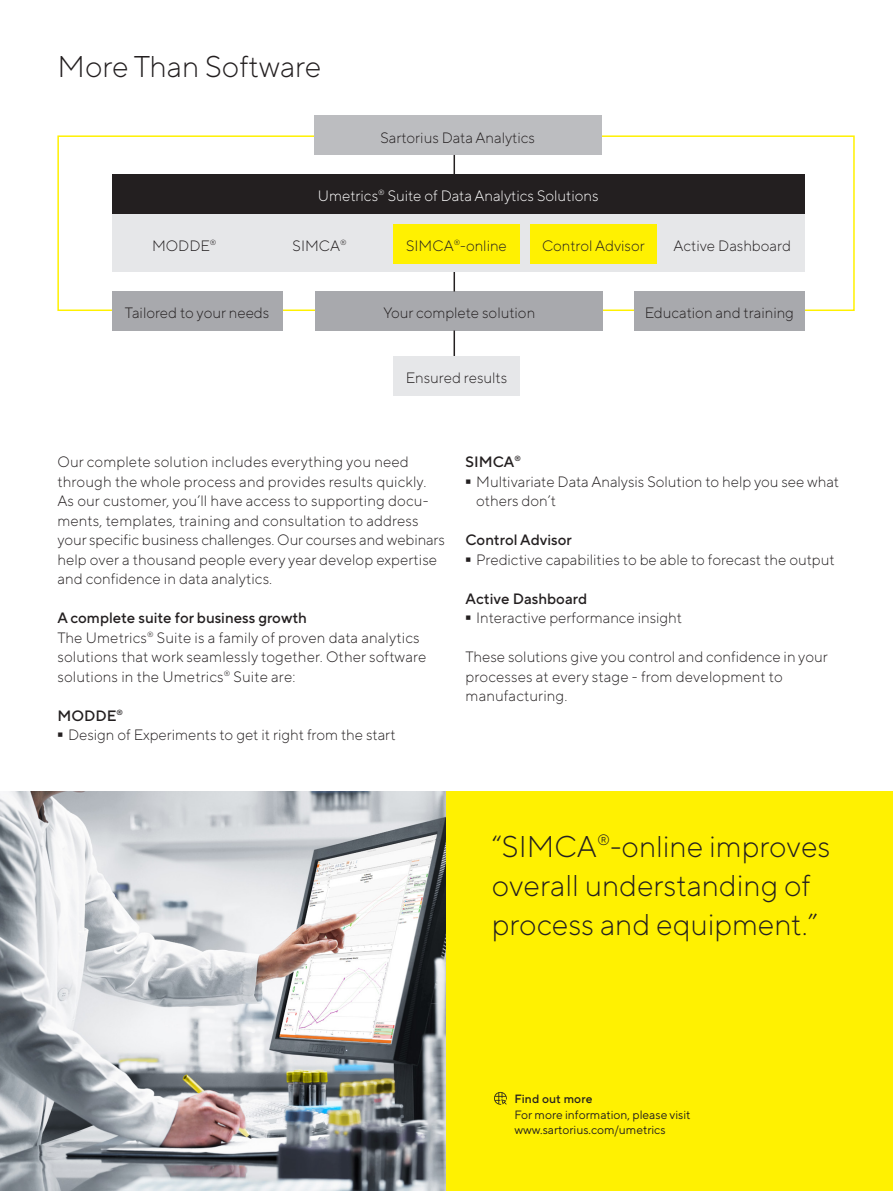
<style>
.page{position:relative;width:893px;height:1191px;background:#fff}
.page>*{position:absolute;margin:0;border:0;box-sizing:border-box;transform-origin:0 0}
.t1{font:300 95.25px "TT Norms Pro";color:#231f20;scale:.16 1}
.Head_03_black{font:300 30px/39px "TT Norms Pro";color:#231f20}
.Body_Light_black{font:300 15px/19.5px "TT Norms Pro";color:#231f20}
.Head_05_black{font:500 15px "TT Norms Pro";color:#231f20}
.Body_Light_black-2{font:300 15px "TT Norms Pro";color:#fff}
.Caption_8pt{font:12px/15.6px "TT Norms Pro";color:#231f20}
.Caption_8pt_Medium{font:500 12px "TT Norms Pro";letter-spacing:.01em;color:#231f20}
.Body_Light_black-3{font:300 7.5px "TT Norms Pro";color:#231f20}
</style>
<div class="page">
<img style="left:0;top:791px;width:446px;height:400px">
<div style="left:446px;top:791px;width:447px;height:400px;background:#fff101"></div>
<div style="left:57px;top:135px;width:798px;height:176px;background:#fff;border:2px solid #fff101"></div>
<div style="left:112px;top:213px;width:692px;height:59px;background:#e6e7e9"></div>
<div style="left:314px;top:116px;width:288px;height:39px;background:#bcbdc0"></div>
<div style="left:112px;top:174px;width:692px;height:39px;background:#231f20"></div>
<div style="left:393px;top:224px;width:127px;height:39px;background:#fff101"></div>
<div style="left:530px;top:224px;width:126px;height:39px;background:#fff101"></div>
<div style="left:315px;top:291px;width:288px;height:39px;background:#a8a9ad"></div>
<div style="left:634px;top:291px;width:170px;height:39px;background:#a8a9ad"></div>
<div style="left:112px;top:291px;width:170px;height:39px;background:#a8a9ad"></div>
<svg style="left:454px;top:155px;width:1px;height:19px"></svg>
<svg style="left:454px;top:272px;width:1px;height:19px"></svg>
<hr style="left:454px;top:330px;width:1px;height:39px;background:#231f20">
<div style="left:393px;top:356px;width:127px;height:39px;background:#e6e7e9"></div>
<svg style="left:494px;top:1092px;width:13px;height:13px"></svg>
<p class="Head_03_black" style="left:57px;top:45px;width:265px">More Than Software</p>
<p class="Body_Light_black" style="left:380px;top:126px;width:156px">Sartorius Data Analytics</p>
<p class="Body_Light_black-2" style="left:318px;top:185px;width:282px">Umetrics<sup>®</sup> Suite of Data Analytics Solutions</p>
<p class="Body_Light_black" style="left:152px;top:235px;width:66px">MODDE<sup>®</sup></p>
<p class="Body_Light_black" style="left:406px;top:235px;width:102px">SIMCA<sup>®</sup>-online</p>
<p class="Body_Light_black" style="left:293px;top:235px;width:49px">SIMCA</p>
<p class="Body_Light_black-3" style="left:340px;top:237px;width:8px">®</p>
<p class="Body_Light_black" style="left:542px;top:235px;width:104px">Control Advisor</p>
<p class="Body_Light_black" style="left:673px;top:235px;width:119px">Active Dashboard</p>
<p class="Body_Light_black" style="left:125px;top:302px;width:146px">Tailored to your needs</p>
<p class="Body_Light_black" style="left:383px;top:302px;width:153px">Your complete solution</p>
<p class="Body_Light_black" style="left:645px;top:302px;width:151px">Education and training</p>
<p class="Body_Light_black" style="left:406px;top:367px;width:103px">Ensured results</p>
<p class="Body_Light_black" style="left:57px;top:451px;width:370px">Our complete solution includes everything you need through the whole process and provides results quickly.</p>
<p class="Body_Light_black" style="left:57px;top:490px;width:389px">As our customer, you’ll have access to supporting docu&shy;ments, templates, training and consultation to address your specific business challenges. Our courses and webinars help over a thousand people every year develop expertise and confidence in data analytics.</p>
<p class="Head_05_black" style="left:57px;top:607px;width:251px">A complete suite for business growth</p>
<p class="Body_Light_black" style="left:57px;top:626px;width:364px">The Umetrics<sup>®</sup> Suite is a family of proven data analytics</p>
<p class="Body_Light_black" style="left:57px;top:646px;width:371px">solutions that work seamlessly together. Other software solutions in the Umetrics<sup>®</sup> Suite are:</p>
<p class="Head_05_black" style="left:57px;top:704px;width:67px">MODDE<sup>®</sup></p>
<p class="t1" style="left:57px;top:661px;width:38px">-</p>
<p class="Body_Light_black" style="left:68px;top:724px;width:329px">Design of Experiments to get it right from the start</p>
<p class="Head_05_black" style="left:466px;top:451px;width:57px">SIMCA<sup>®</sup></p>
<p class="t1" style="left:466px;top:408px;width:38px">-</p>
<p class="Body_Light_black" style="left:476px;top:470px;width:364px">Multivariate Data Analysis Solution to help you see what others don’t</p>
<p class="Head_05_black" style="left:466px;top:529px;width:108px">Control Advisor</p>
<p class="t1" style="left:466px;top:486px;width:38px">-</p>
<p class="Body_Light_black" style="left:476px;top:548px;width:360px">Predictive capabilities to be able to forecast the output</p>
<p class="Head_05_black" style="left:466px;top:587px;width:123px">Active Dashboard</p>
<p class="t1" style="left:466px;top:544px;width:38px">-</p>
<p class="Body_Light_black" style="left:476px;top:607px;width:207px">Interactive performance insight</p>
<p class="Body_Light_black" style="left:466px;top:646px;width:364px">These solutions give you control and confidence in your processes at every stage - from development to manufacturing.</p>
<p class="Head_03_black" style="left:492px;top:825px;width:340px">“SIMCA<sup>®</sup>-online improves overall understanding of process and equipment.”</p>
<p class="Caption_8pt_Medium" style="left:514px;top:1090px;width:79px">Find out more</p>
<p class="Caption_8pt" style="left:514px;top:1105px;width:178px">For more information, please visit www.sartorius.com/umetrics</p>
</div>
